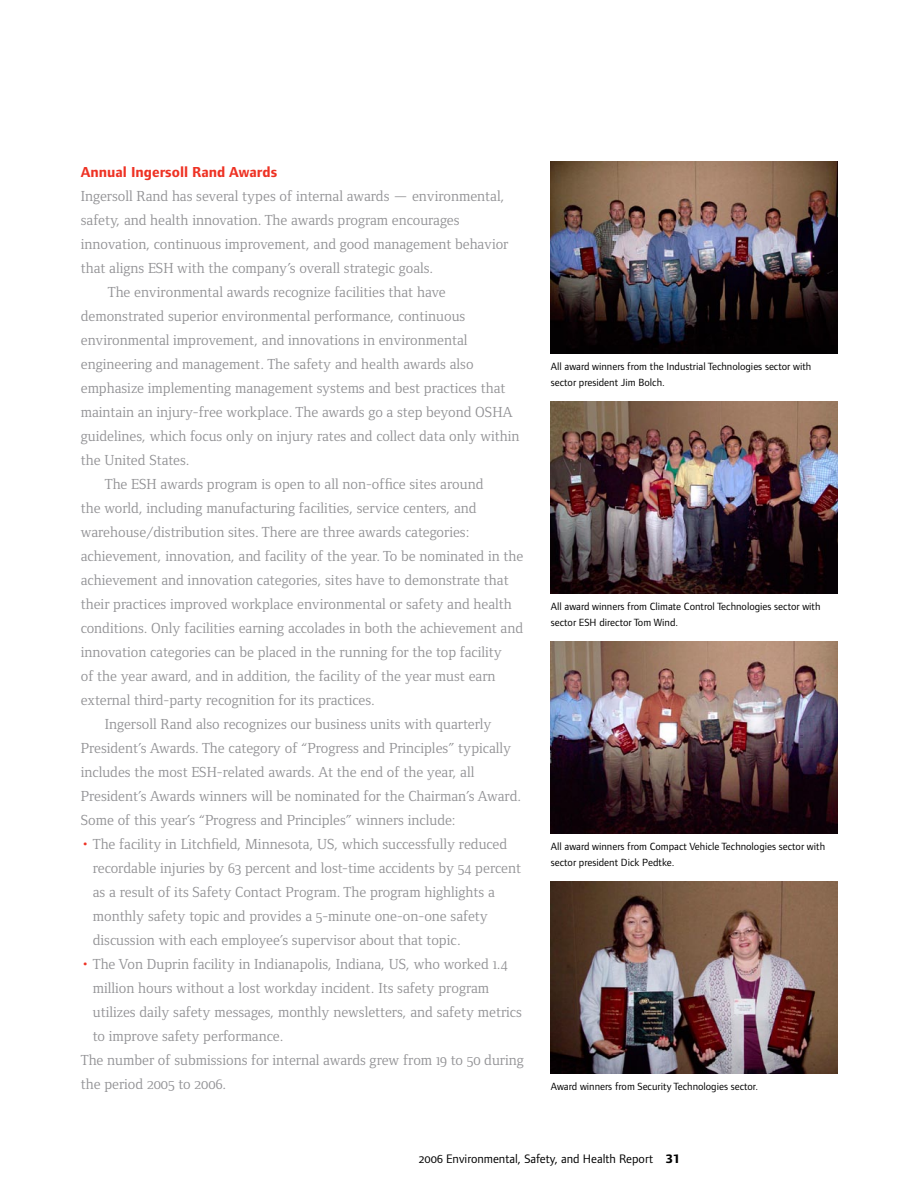
<style>
.page{position:relative;width:918px;height:1188px;background:#fff}
.page>*{position:absolute;margin:0;border:0;box-sizing:border-box;transform-origin:0 0}
.t1{font:18px "Foundry Form Serif Book OSF";color:#ee3224}
.t2{font:15px "Foundry Form Serif Book OSF";color:#919194}
.t3{font:15px "Foundry Form Sans Bold OSF";color:#ee3224}
.t4{font:12.75px "Foundry Form Sans Book OSF";color:#000}
.t5{font:10.8px/16px "Foundry Form Sans";color:#000}
.s1{font-family:"Foundry Form Sans";font-weight:800}
</style>
<div class="page">
<img style="left:551px;top:402px;width:286px;height:192px">
<img style="left:551px;top:162px;width:286px;height:192px">
<img style="left:551px;top:642px;width:286px;height:192px">
<img style="left:551px;top:882px;width:286px;height:192px">
<p class="t3" style="left:81px;top:163px;width:198px">Annual Ingersoll Rand Awards</p>
<p class="t2" style="left:81px;top:188px;width:425px">Ingersoll Rand has several types of internal awards — environmental,</p>
<p class="t2" style="left:81px;top:212px;width:380px">safety, and health innovation. The awards program encourages</p>
<p class="t2" style="left:81px;top:236px;width:429px">innovation, continuous improvement, and good management behavior</p>
<p class="t2" style="left:81px;top:260px;width:354px">that aligns ESH with the company’s overall strategic goals.</p>
<p class="t2" style="left:108px;top:284px;width:340px">The environmental awards recognize facilities that have</p>
<p class="t2" style="left:81px;top:308px;width:386px">demonstrated superior environmental performance, continuous</p>
<p class="t2" style="left:81px;top:332px;width:388px">environmental improvement, and innovations in environmental</p>
<p class="t2" style="left:81px;top:356px;width:394px">engineering and management. The safety and health awards also</p>
<p class="t2" style="left:81px;top:380px;width:426px">emphasize implementing management systems and best practices that</p>
<p class="t2" style="left:81px;top:404px;width:434px">maintain an injury-free workplace. The awards go a step beyond OSHA</p>
<p class="t2" style="left:81px;top:428px;width:440px">guidelines, which focus only on injury rates and collect data only within</p>
<p class="t2" style="left:81px;top:452px;width:110px">the United States.</p>
<p class="t2" style="left:105px;top:476px;width:380px">The ESH awards program is open to all non-office sites around</p>
<p class="t2" style="left:81px;top:500px;width:397px">the world, including manufacturing facilities, service centers, and</p>
<p class="t2" style="left:81px;top:524px;width:390px">warehouse/distribution sites. There are three awards categories:</p>
<p class="t2" style="left:81px;top:548px;width:444px">achievement, innovation, and facility of the year. To be nominated in the</p>
<p class="t2" style="left:81px;top:572px;width:429px">achievement and innovation categories, sites have to demonstrate that</p>
<p class="t2" style="left:81px;top:596px;width:433px">their practices improved workplace environmental or safety and health</p>
<p class="t2" style="left:81px;top:620px;width:444px">conditions. Only facilities earning accolades in both the achievement and</p>
<p class="t2" style="left:81px;top:644px;width:423px">innovation categories can be placed in the running for the top facility</p>
<p class="t2" style="left:81px;top:668px;width:416px">of the year award, and in addition, the facility of the year must earn</p>
<p class="t2" style="left:81px;top:692px;width:296px">external third-party recognition for its practices.</p>
<p class="t2" style="left:105px;top:716px;width:388px">Ingersoll Rand also recognizes our business units with quarterly</p>
<p class="t2" style="left:81px;top:740px;width:432px">President’s Awards. The category of “Progress and Principles” typically</p>
<p class="t2" style="left:81px;top:764px;width:395px">includes the most ESH-related awards. At the end of the year, all</p>
<p class="t2" style="left:81px;top:788px;width:442px">President’s Awards winners will be nominated for the Chairman’s Award.</p>
<p class="t2" style="left:81px;top:812px;width:376px">Some of this year’s “Progress and Principles” winners include:</p>
<p class="t2" style="left:93px;top:836px;width:416px">The facility in Litchfield, Minnesota, US, which successfully reduced</p>
<p class="t2" style="left:93px;top:860px;width:430px">recordable injuries by 63 percent and lost-time accidents by 54 percent</p>
<p class="t2" style="left:93px;top:884px;width:404px">as a result of its Safety Contact Program. The program highlights a</p>
<p class="t2" style="left:93px;top:908px;width:397px">monthly safety topic and provides a 5-minute one-on-one safety</p>
<p class="t2" style="left:93px;top:932px;width:369px">discussion with each employee’s supervisor about that topic.</p>
<p class="t2" style="left:93px;top:956px;width:416px">The Von Duprin facility in Indianapolis, Indiana, US, who worked 1.4</p>
<p class="t2" style="left:93px;top:980px;width:398px">million hours without a lost workday incident. Its safety program</p>
<p class="t2" style="left:93px;top:1004px;width:431px">utilizes daily safety messages, monthly newsletters, and safety metrics</p>
<p class="t2" style="left:93px;top:1028px;width:192px">to improve safety performance.</p>
<p class="t2" style="left:81px;top:1052px;width:445px">The number of submissions for internal awards grew from 19 to 50 during</p>
<p class="t2" style="left:81px;top:1076px;width:147px">the period 2005 to 2006.</p>
<p class="t1" style="left:81px;top:833px;width:10px">•</p>
<p class="t1" style="left:81px;top:953px;width:10px">•</p>
<p class="t5" style="left:551px;top:358px;width:262px">All award winners from the Industrial Technologies sector with sector president Jim Bolch.</p>
<p class="t5" style="left:551px;top:598px;width:271px">All award winners from Climate Control Technologies sector with sector ESH director Tom Wind.</p>
<p class="t5" style="left:551px;top:838px;width:276px">All award winners from Compact Vehicle Technologies sector with sector president Dick Pedtke.</p>
<p class="t5" style="left:551px;top:1078px;width:209px">Award winners from Security Technologies sector.</p>
<p class="t4" style="left:419px;top:1151px;width:254px">2006 Environmental, Safety, and Health Report <span class="s1">31</span></p>
</div>
